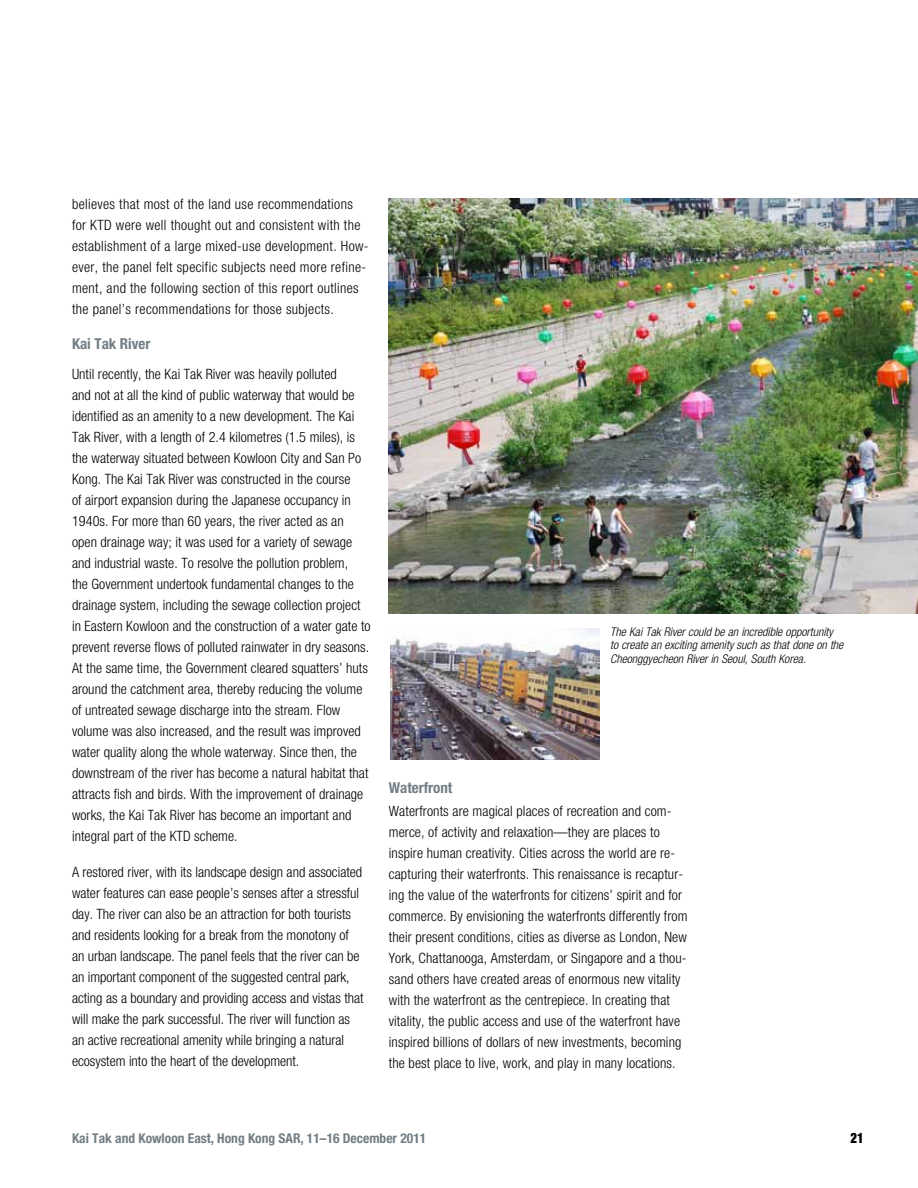
<style>
.page{position:relative;width:918px;height:1188px;background:#fff}
.page>*{position:absolute;margin:0;border:0;box-sizing:border-box;transform-origin:0 0}
.t1{font:700 condensed 15px "Helvetica Neue";color:#727d84}
.t2{font:300 condensed 14.25px/21px "Helvetica Neue";letter-spacing:.005em;color:#000}
.t3{font:300 condensed 14.25px/21px "Helvetica Neue";letter-spacing:.025em;color:#000}
.t4{font:900 condensed 14.25px "Helvetica Neue";color:#000;scale:.9 1}
.t5{font:700 condensed 13.5px "Helvetica Neue";color:#727d84}
.t6{font:italic 300 condensed 12px/13.5px "Helvetica Neue";color:#000}
</style>
<div class="page">
<img style="left:389px;top:198px;width:529px;height:416px">
<img style="left:391px;top:628px;width:209px;height:131px">
<p class="t3" style="left:72px;top:194px;width:298px">believes that most of the land use recommendations for KTD were well thought out and consistent with the establishment of a large mixed-use development. How&shy;ever, the panel felt specific subjects need more refine&shy;ment, and the following section of this report outlines the panel’s recommendations for those subjects.</p>
<p class="t1" style="left:72px;top:334px;width:80px">Kai Tak River</p>
<p class="t2" style="left:72px;top:363px;width:300px">Until recently, the Kai Tak River was heavily polluted<br>and not at all the kind of public waterway that would be identified as an amenity to a new development. The Kai Tak River, with a length of 2.4 kilometres (1.5 miles), is the waterway situated between Kowloon City and San Po Kong. The Kai Tak River was constructed in the course<br>of airport expansion during the Japanese occupancy in 1940s. For more than 60 years, the river acted as an open drainage way; it was used for a variety of sewage and industrial waste. To resolve the pollution problem,<br>the Government undertook fundamental changes to the drainage system, including the sewage collection project in Eastern Kowloon and the construction of a water gate to prevent reverse flows of polluted rainwater in dry seasons.<br>At the same time, the Government cleared squatters’ huts around the catchment area, thereby reducing the volume of untreated sewage discharge into the stream. Flow volume was also increased, and the result was improved water quality along the whole waterway. Since then, the downstream of the river has become a natural habitat that attracts fish and birds. With the improvement of drainage works, the Kai Tak River has become an important and integral part of the KTD scheme.</p>
<p class="t2" style="left:72px;top:861px;width:293px">A restored river, with its landscape design and associated water features can ease people’s senses after a stressful day. The river can also be an attraction for both tourists and residents looking for a break from the monotony of an urban landscape. The panel feels that the river can be an important component of the suggested central park, acting as a boundary and providing access and vistas that will make the park successful. The river will function as an active recreational amenity while bringing a natural ecosystem into the heart of the development.</p>
<p class="t6" style="left:610px;top:625px;width:235px">The Kai Tak River could be an incredible opportunity to create an exciting amenity such as that done on the<br>Cheonggyecheon River in Seoul, South Korea.</p>
<p class="t1" style="left:389px;top:779px;width:65px">Waterfront</p>
<p class="t2" style="left:389px;top:800px;width:300px">Waterfronts are magical places of recreation and com&shy;merce, of activity and relaxation—they are places to inspire human creativity. Cities across the world are re&shy;capturing their waterfronts. This renaissance is recaptur&shy;ing the value of the waterfronts for citizens’ spirit and for commerce. By envisioning the waterfronts differently from their present conditions, cities as diverse as London, New York, Chattanooga, Amsterdam, or Singapore and a thou&shy;sand others have created areas of enormous new vitality with the waterfront as the centrepiece. In creating that vitality, the public access and use of the waterfront have inspired billions of dollars of new investments, becoming the best place to live, work, and play in many locations.</p>
<p class="t5" style="left:72px;top:1130px;width:356px">Kai Tak and Kowloon East, Hong Kong SAR, 11–16 December 2011</p>
<p class="t4" style="left:851px;top:1129px;width:16px">21</p>
</div>
